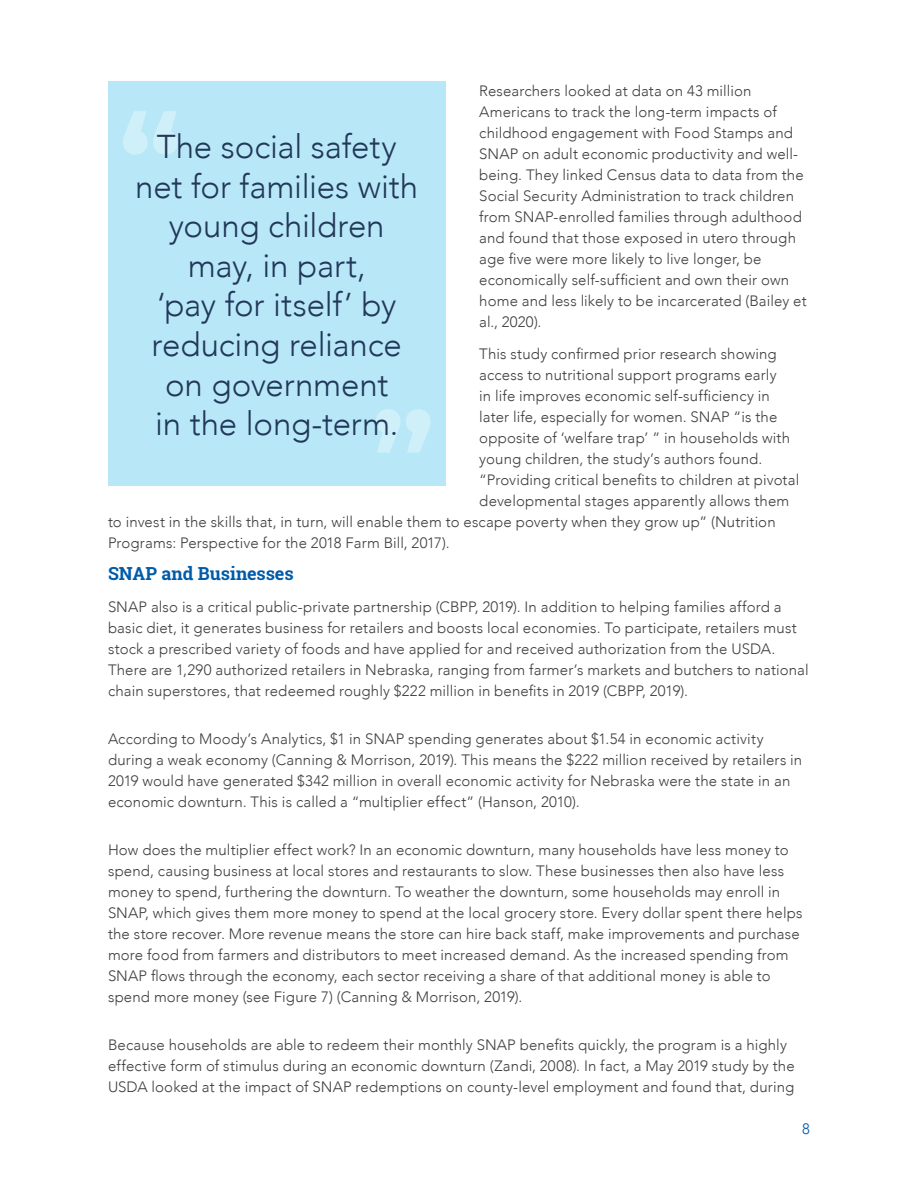
<style>
.page{position:relative;width:918px;height:1188px;background:#fff}
.page>*{position:absolute;margin:0;border:0;box-sizing:border-box;transform-origin:0 0}
.Body{font:300 33px/39.6px "Avenir";letter-spacing:-.005em;color:#22385a;text-align:center}
.Body-2{font:700 18px "Roboto Slab";letter-spacing:-.005em;color:#015ba9}
.Body-3{font:300 15px/21px "Avenir";letter-spacing:.01em;color:#3e3e3f}
.t1{font:300 15px "Avenir";color:#015ba9}
</style>
<div class="page">
<div style="left:108px;top:81px;width:338px;height:405px;background:#b8e8f7"></div>
<svg style="left:123px;top:111px;width:55px;height:44px"></svg>
<svg style="left:376px;top:409px;width:55px;height:43px"></svg>
<p class="Body-3" style="left:479px;top:81px;width:329px">Researchers looked at data on 43 million Americans to track the long-term impacts of childhood engagement with Food Stamps and SNAP on adult economic productivity and well&shy;being. They linked Census data to data from the Social Security Administration to track children from SNAP-enrolled families through adulthood and found that those exposed in utero through age five were more likely to live longer, be economically self-sufficient and own their own home and less likely to be incarcerated (Bailey et al., 2020).</p>
<p class="Body-3" style="left:479px;top:343px;width:299px">This study confirmed prior research showing</p>
<p class="Body-3" style="left:479px;top:364px;width:299px">access to nutritional support programs early</p>
<p class="Body-3" style="left:479px;top:385px;width:292px">in life improves economic self-sufficiency in</p>
<p class="Body-3" style="left:479px;top:406px;width:300px">later life, especially for women. SNAP “is the</p>
<p class="Body-3" style="left:479px;top:427px;width:312px">opposite of ‘welfare trap’ ” in households with</p>
<p class="Body-3" style="left:479px;top:448px;width:285px">young children, the study’s authors found.</p>
<p class="Body-3" style="left:479px;top:469px;width:322px">“Providing critical benefits to children at pivotal</p>
<p class="Body-3" style="left:479px;top:490px;width:312px">developmental stages apparently allows them</p>
<p class="Body-3" style="left:108px;top:511px;width:669px">to invest in the skills that, in turn, will enable them to escape poverty when they grow up” (Nutrition</p>
<p class="Body-3" style="left:108px;top:532px;width:343px">Programs: Perspective for the 2018 Farm Bill, 2017).</p>
<p class="Body-2" style="left:108px;top:561px;width:187px">SNAP and Businesses</p>
<p class="Body-3" style="left:108px;top:596px;width:702px">SNAP also is a critical public-private partnership (CBPP, 2019). In addition to helping families afford a basic diet, it generates business for retailers and boosts local economies. To participate, retailers must stock a prescribed variety of foods and have applied for and received authorization from the USDA.<br>There are 1,290 authorized retailers in Nebraska, ranging from farmer’s markets and butchers to national chain superstores, that redeemed roughly $222 million in benefits in 2019 (CBPP, 2019).</p>
<p class="Body-3" style="left:108px;top:728px;width:696px">According to Moody’s Analytics, $1 in SNAP spending generates about $1.54 in economic activity during a weak economy (Canning &amp; Morrison, 2019). This means the $222 million received by retailers in 2019 would have generated $342 million in overall economic activity for Nebraska were the state in an economic downturn. This is called a “multiplier effect” (Hanson, 2010).</p>
<p class="Body-3" style="left:108px;top:839px;width:696px">How does the multiplier effect work? In an economic downturn, many households have less money to spend, causing business at local stores and restaurants to slow. These businesses then also have less money to spend, furthering the downturn. To weather the downturn, some households may enroll in SNAP, which gives them more money to spend at the local grocery store. Every dollar spent there helps the store recover. More revenue means the store can hire back staff, make improvements and purchase more food from farmers and distributors to meet increased demand. As the increased spending from SNAP flows through the economy, each sector receiving a share of that additional money is able to spend more money (see Figure 7) (Canning &amp; Morrison, 2019).</p>
<p class="Body-3" style="left:108px;top:1034px;width:688px">Because households are able to redeem their monthly SNAP benefits quickly, the program is a highly effective form of stimulus during an economic downturn (Zandi, 2008). In fact, a May 2019 study by the<br>USDA looked at the impact of SNAP redemptions on county-level employment and found that, during</p>
<p class="Body" style="left:135px;top:127px;width:285px">The social safety net for families with young children may, in part,<br>‘pay for itself’ by reducing reliance on government<br>in the long-term.</p>
<p class="t1" style="left:802px;top:1120px;width:9px">8</p>
</div>
